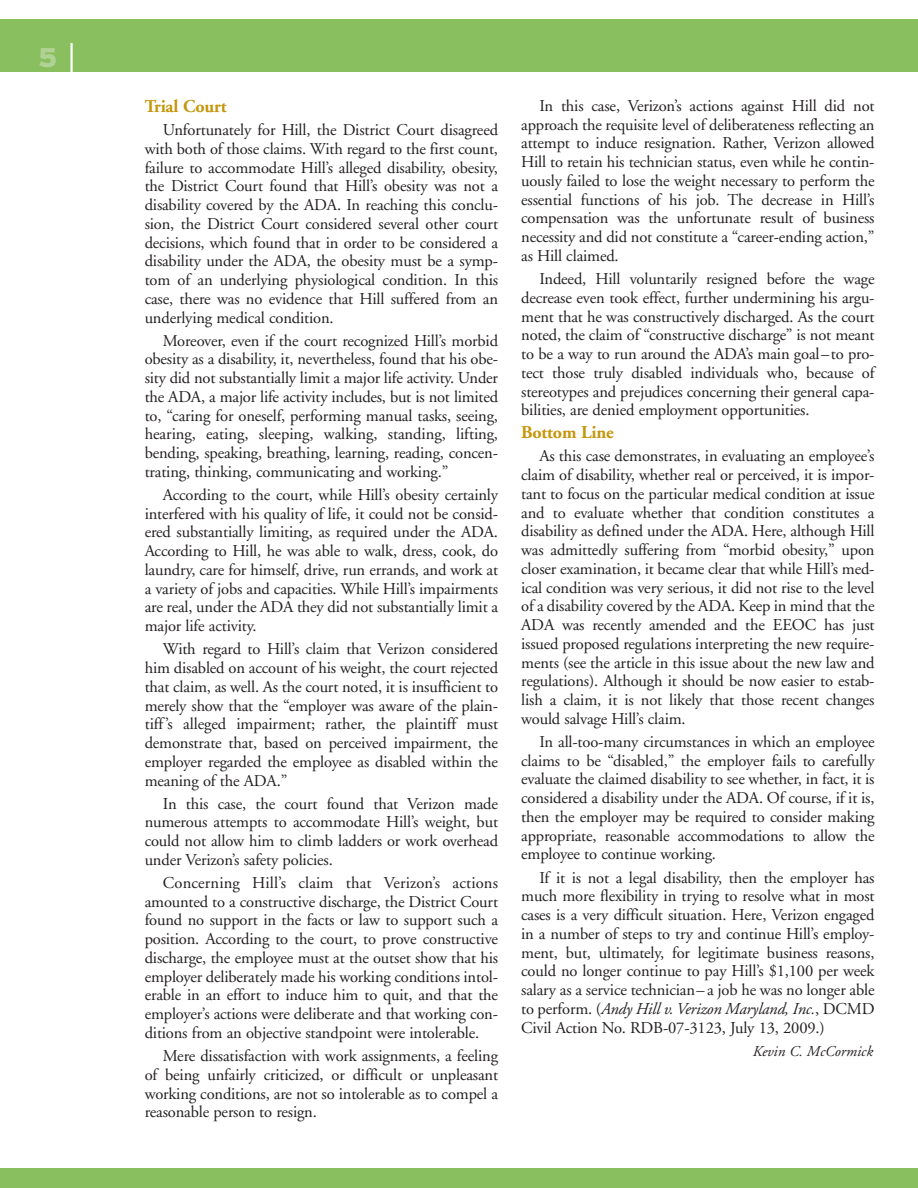
<style>
.page{position:relative;width:918px;height:1188px;background:#fff}
.page>*{position:absolute;margin:0;border:0;box-sizing:border-box;transform-origin:0 0}
.t1{font:900 27px "Interstate";color:#b1d295}
.t2{font:700 18px "Adobe Garamond";letter-spacing:-.01em;color:#c5960b}
.t3{font:16.5px/18.8px "Adobe Garamond";letter-spacing:-.01em;color:#231f20;text-align:justify}
.t4{font:italic 15px "Adobe Garamond";color:#231f20}
.s1{font-weight:300;font-size:30px;color:#fff}
.s2{font-style:italic}
</style>
<div class="page">
<div style="left:0;top:19px;width:918px;height:52px;background:#89bf5e"></div>
<div style="left:0;top:1168px;width:918px;height:20px;background:#89bf5e"></div>
<h1 class="t1" style="left:38px;top:47px;width:40px">5 <span class="s1">|</span></h1>
<p class="t2" style="left:145px;top:99px;width:83px">Trial Court</p>
<p class="t3" style="left:145px;top:122px;width:355px;text-indent:18px">Unfortunately for Hill, the District Court disagreed with both of those claims. With regard to the first count, failure to accommodate Hill’s alleged disability, obesity, the District Court found that Hill’s obesity was not a disability covered by the ADA. In reaching this conclu&shy;sion, the District Court considered several other court decisions, which found that in order to be considered a disability under the ADA, the obesity must be a symp&shy;tom of an underlying physiological condition. In this case, there was no evidence that Hill suffered from an underlying medical condition.</p>
<p class="t3" style="left:145px;top:333px;width:355px;text-indent:18px">Moreover, even if the court recognized Hill’s morbid obesity as a disability, it, nevertheless, found that his obe&shy;sity did not substantially limit a major life activity. Under the ADA, a major life activity includes, but is not limited to, “caring for oneself, performing manual tasks, seeing, hearing, eating, sleeping, walking, standing, lifting, bending, speaking, breathing, learning, reading, concen&shy;trating, thinking, communicating and working.”</p>
<p class="t3" style="left:145px;top:487px;width:355px;text-indent:18px">According to the court, while Hill’s obesity certainly interfered with his quality of life, it could not be consid&shy;ered substantially limiting, as required under the ADA.<br>According to Hill, he was able to walk, dress, cook, do laundry, care for himself, drive, run errands, and work at a variety of jobs and capacities. While Hill’s impairments are real, under the ADA they did not substantially limit a major life activity.</p>
<p class="t3" style="left:145px;top:641px;width:355px;text-indent:18px">With regard to Hill’s claim that Verizon considered him disabled on account of his weight, the court rejected that claim, as well. As the court noted, it is insufficient to merely show that the “employer was aware of the plain&shy;tiff’s alleged impairment; rather, the plaintiff must demonstrate that, based on perceived impairment, the employer regarded the employee as disabled within the meaning of the ADA.”</p>
<p class="t3" style="left:145px;top:796px;width:355px;text-indent:18px">In this case, the court found that Verizon made numerous attempts to accommodate Hill’s weight, but could not allow him to climb ladders or work overhead under Verizon’s safety policies.</p>
<p class="t3" style="left:145px;top:875px;width:355px;text-indent:18px">Concerning Hill’s claim that Verizon’s actions amounted to a constructive discharge, the District Court found no support in the facts or law to support such a position. According to the court, to prove constructive discharge, the employee must at the outset show that his employer deliberately made his working conditions intol&shy;erable in an effort to induce him to quit, and that the employer’s actions were deliberate and that working con&shy;ditions from an objective standpoint were intolerable.</p>
<p class="t3" style="left:145px;top:1048px;width:355px;text-indent:18px">Mere dissatisfaction with work assignments, a feeling of being unfairly criticized, or difficult or unpleasant working conditions, are not so intolerable as to compel a reasonable person to resign.</p>
<p class="t3" style="left:521px;top:98px;width:355px;text-indent:18px">In this case, Verizon’s actions against Hill did not approach the requisite level of deliberateness reflecting an attempt to induce resignation. Rather, Verizon allowed Hill to retain his technician status, even while he contin&shy;uously failed to lose the weight necessary to perform the essential functions of his job. The decrease in Hill’s compensation was the unfortunate result of business necessity and did not constitute a “career-ending action,” as Hill claimed.</p>
<p class="t3" style="left:521px;top:271px;width:355px;text-indent:18px">Indeed, Hill voluntarily resigned before the wage decrease even took effect, further undermining his argu&shy;ment that he was constructively discharged. As the court noted, the claim of “constructive discharge” is not meant to be a way to run around the ADA’s main goal–to pro&shy;tect those truly disabled individuals who, because of stereotypes and prejudices concerning their general capa&shy;bilities, are denied employment opportunities.</p>
<p class="t2" style="left:521px;top:425px;width:94px">Bottom Line</p>
<p class="t3" style="left:521px;top:448px;width:355px;text-indent:18px">As this case demonstrates, in evaluating an employee’s claim of disability, whether real or perceived, it is impor&shy;tant to focus on the particular medical condition at issue and to evaluate whether that condition constitutes a disability as defined under the ADA. Here, although Hill was admittedly suffering from “morbid obesity,” upon closer examination, it became clear that while Hill’s med&shy;ical condition was very serious, it did not rise to the level of a disability covered by the ADA. Keep in mind that the ADA was recently amended and the EEOC has just issued proposed regulations interpreting the new require&shy;ments (see the article in this issue about the new law and regulations). Although it should be now easier to estab&shy;lish a claim, it is not likely that those recent changes would salvage Hill’s claim.</p>
<p class="t3" style="left:521px;top:734px;width:355px;text-indent:18px">In all-too-many circumstances in which an employee claims to be “disabled,” the employer fails to carefully evaluate the claimed disability to see whether, in fact, it is considered a disability under the ADA. Of course, if it is, then the employer may be required to consider making appropriate, reasonable accommodations to allow the employee to continue working.</p>
<p class="t3" style="left:521px;top:869px;width:355px;text-indent:18px">If it is not a legal disability, then the employer has much more flexibility in trying to resolve what in most cases is a very difficult situation. Here, Verizon engaged in a number of steps to try and continue Hill’s employ&shy;ment, but, ultimately, for legitimate business reasons, could no longer continue to pay Hill’s $1,100 per week salary as a service technician– a job he was no longer able to perform. (<span class="s2">Andy Hill v. Verizon Maryland, Inc.</span>, DCMD Civil Action No. RDB-07-3123, July 13, 2009.)</p>
<p class="t4" style="left:753px;top:1045px;width:122px">Kevin C. McCormick</p>
</div>
